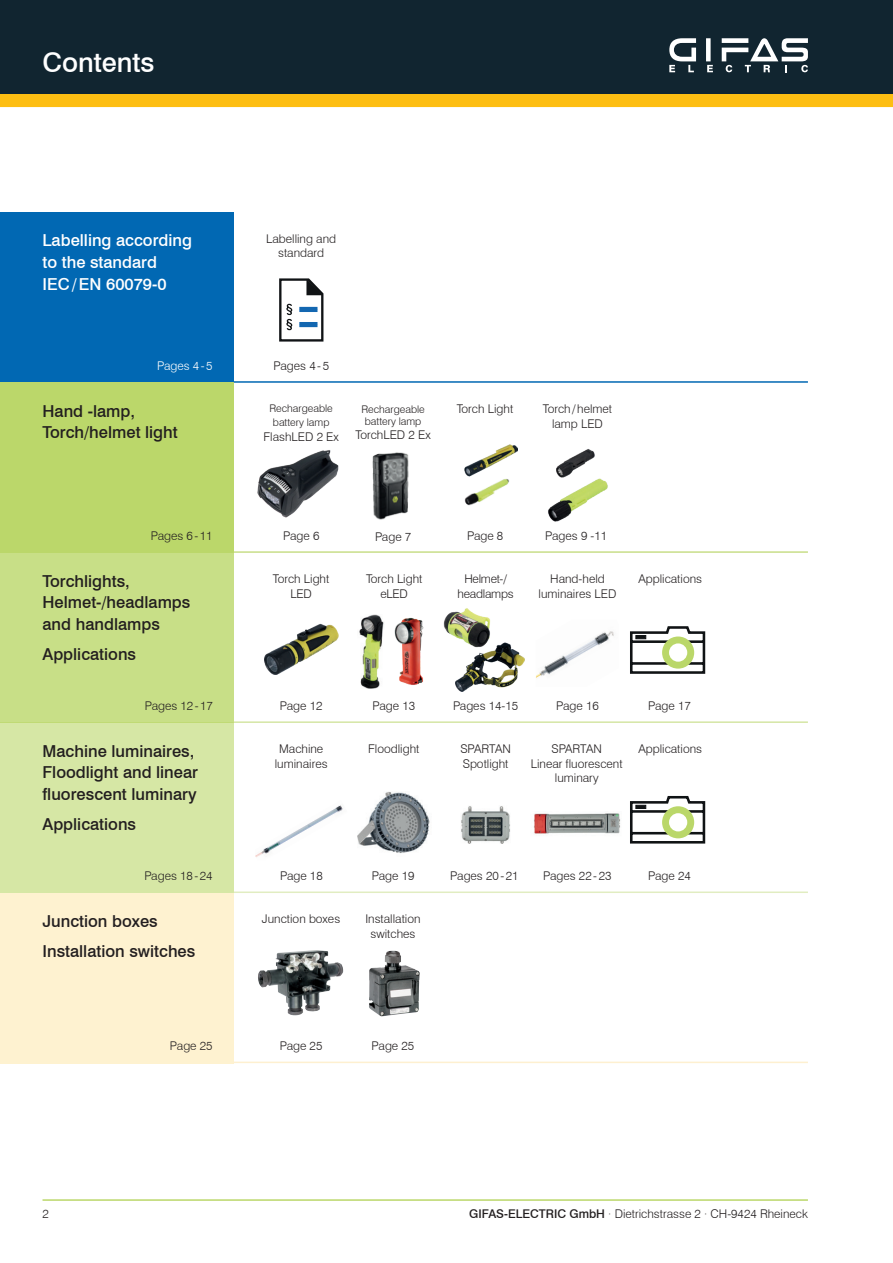
<style>
.page{position:relative;width:893px;height:1263px;background:#fff}
.page>*{position:absolute;margin:0;border:0;box-sizing:border-box;transform-origin:0 0}
.t1{font:500 27px "Swiss 721 BT";color:#fff}
.t2{font:500 16.5px/21.6px "Swiss 721 BT";color:#231f20}
.t3{font:500 16.5px/21.6px "Swiss 721 BT";color:#fff}
.t4{font:300 12px/14.4px "Swiss 721 BT";color:#231f20;text-align:center}
.t5{font:300 12px/14.4px "Swiss 721 BT";letter-spacing:-.02em;color:#231f20;text-align:center}
.t6{font:300 12px "Swiss 721 BT";color:#fff}
.t7{font:300 10.5px/14.4px "Swiss 721 BT";color:#231f20;text-align:center}
.s1{font-weight:500}
</style>
<div class="page">
<div style="left:0;top:213px;width:234px;height:170px;background:#0168b3"></div>
<div style="left:0;top:383px;width:234px;height:170px;background:#bbd76a"></div>
<div style="left:0;top:553px;width:234px;height:170px;background:#c8df87"></div>
<div style="left:0;top:723px;width:234px;height:170px;background:#d6e7a5"></div>
<div style="left:0;top:893px;width:234px;height:170px;background:#fef2d0"></div>
<hr style="left:234px;top:381px;width:574px;height:2px;background:#0168b3">
<hr style="left:234px;top:551px;width:574px;height:2px;background:#c8de88">
<hr style="left:234px;top:721px;width:574px;height:2px;background:#d5e6a4">
<hr style="left:234px;top:891px;width:574px;height:2px;background:#e1edc1">
<hr style="left:234px;top:1061px;width:574px;height:2px;background:#fef0d0">
<div style="left:0;top:0;width:893px;height:94px;background:#112530"></div>
<svg style="left:0;top:38px;width:893px;height:69px"></svg>
<hr style="left:43px;top:1199px;width:765px;height:2px;background:#bbd76a">
<img style="left:369px;top:951px;width:51px;height:65px">
<img style="left:536px;top:631px;width:78px;height:47px">
<img style="left:255px;top:805px;width:88px;height:52px">
<img style="left:258px;top:950px;width:82px;height:65px">
<img style="left:372px;top:452px;width:37px;height:68px">
<svg style="left:279px;top:278px;width:44px;height:64px"></svg>
<img style="left:358px;top:792px;width:72px;height:62px">
<svg style="left:630px;top:626px;width:75px;height:48px"></svg>
<svg style="left:630px;top:796px;width:75px;height:47px"></svg>
<img style="left:461px;top:806px;width:49px;height:38px">
<img style="left:534px;top:813px;width:87px;height:21px">
<img style="left:257px;top:450px;width:82px;height:68px">
<img style="left:464px;top:476px;width:45px;height:30px">
<img style="left:464px;top:444px;width:53px;height:32px">
<img style="left:548px;top:477px;width:60px;height:45px">
<img style="left:556px;top:449px;width:39px;height:28px">
<img style="left:264px;top:623px;width:75px;height:52px">
<img style="left:359px;top:614px;width:25px;height:75px">
<img style="left:394px;top:617px;width:30px;height:68px">
<img style="left:456px;top:643px;width:69px;height:49px">
<img style="left:443px;top:608px;width:49px;height:39px">
<h1 class="t1" style="left:43px;top:46px;width:114px">Contents</h1>
<h2 class="t3" style="left:43px;top:230px;width:151px">Labelling according to the standard<br>IEC/EN 60079-0</h2>
<p class="t4" style="left:266px;top:231px;width:71px">Labelling and standard</p>
<p class="t6" style="left:157px;top:358px;width:57px">Pages 4-5</p>
<p class="t4" style="left:274px;top:358px;width:57px">Pages 4-5</p>
<h2 class="t2" style="left:43px;top:400px;width:137px">Hand -lamp,<br>Torch/helmet light</h2>
<p class="t7" style="left:269px;top:401px;width:65px">Rechargeable battery lamp</p>
<p class="t4" style="left:263px;top:429px;width:77px">FlashLED 2 Ex</p>
<p class="t7" style="left:361px;top:403px;width:65px;line-height:12px">Rechargeable battery lamp</p>
<p class="t4" style="left:356px;top:427px;width:77px">TorchLED 2 Ex</p>
<p class="t4" style="left:457px;top:401px;width:58px">Torch Light</p>
<p class="t4" style="left:543px;top:401px;width:71px">Torch/helmet lamp LED</p>
<p class="t4" style="left:151px;top:528px;width:63px">Pages 6-11</p>
<p class="t4" style="left:283px;top:528px;width:38px">Page 6</p>
<p class="t4" style="left:375px;top:529px;width:38px">Page 7</p>
<p class="t4" style="left:467px;top:528px;width:38px">Page 8</p>
<p class="t4" style="left:545px;top:528px;width:64px">Pages 9 -11</p>
<h2 class="t2" style="left:43px;top:570px;width:149px">Torchlights,<br>Helmet-/headlamps and handlamps</h2>
<h2 class="t2" style="left:43px;top:643px;width:95px">Applications</h2>
<p class="t4" style="left:273px;top:572px;width:58px">Torch Light<br>LED</p>
<p class="t4" style="left:366px;top:572px;width:58px">Torch Light eLED</p>
<p class="t5" style="left:458px;top:572px;width:58px">Helmet-/ headlamps</p>
<p class="t4" style="left:539px;top:572px;width:79px">Hand-held luminaires LED</p>
<p class="t4" style="left:638px;top:572px;width:65px">Applications</p>
<p class="t4" style="left:145px;top:698px;width:70px">Pages 12-17</p>
<p class="t4" style="left:280px;top:698px;width:44px">Page 12</p>
<p class="t4" style="left:373px;top:698px;width:44px">Page 13</p>
<p class="t4" style="left:453px;top:698px;width:67px">Pages 14-15</p>
<p class="t4" style="left:556px;top:698px;width:44px">Page 16</p>
<p class="t4" style="left:648px;top:698px;width:44px">Page 17</p>
<h2 class="t2" style="left:43px;top:740px;width:157px">Machine luminaires,<br>Floodlight and linear fluorescent luminary</h2>
<h2 class="t2" style="left:43px;top:813px;width:95px">Applications</h2>
<p class="t4" style="left:275px;top:742px;width:54px">Machine luminaires</p>
<p class="t4" style="left:368px;top:742px;width:53px">Floodlight</p>
<p class="t4" style="left:460px;top:742px;width:52px">SPARTAN</p>
<p class="t4" style="left:638px;top:741px;width:65px">Applications</p>
<p class="t4" style="left:463px;top:756px;width:47px">Spotlight</p>
<p class="t4" style="left:531px;top:742px;width:93px">SPARTAN<br>Linear fluorescent luminary</p>
<p class="t4" style="left:144px;top:868px;width:70px">Pages 18-24</p>
<p class="t4" style="left:280px;top:869px;width:44px">Page 18</p>
<p class="t4" style="left:372px;top:869px;width:44px">Page 19</p>
<p class="t4" style="left:450px;top:869px;width:70px">Pages 20-21</p>
<p class="t4" style="left:543px;top:869px;width:70px">Pages 22-23</p>
<p class="t4" style="left:648px;top:868px;width:44px">Page 24</p>
<h2 class="t2" style="left:43px;top:906px;width:154px;line-height:30.2px">Junction boxes<br>Installation switches</h2>
<p class="t4" style="left:262px;top:912px;width:80px">Junction boxes</p>
<p class="t4" style="left:365px;top:912px;width:57px">Installation switches</p>
<p class="t4" style="left:170px;top:1038px;width:44px">Page 25</p>
<p class="t4" style="left:280px;top:1039px;width:44px">Page 25</p>
<p class="t4" style="left:372px;top:1039px;width:44px">Page 25</p>
<p class="t4" style="left:43px;top:1207px;width:8px">2</p>
<p class="t4" style="left:469px;top:1207px;width:340px"><span class="s1">GIFAS-ELECTRIC GmbH</span> · Dietrichstrasse 2 · CH-9424 Rheineck</p>
</div>
